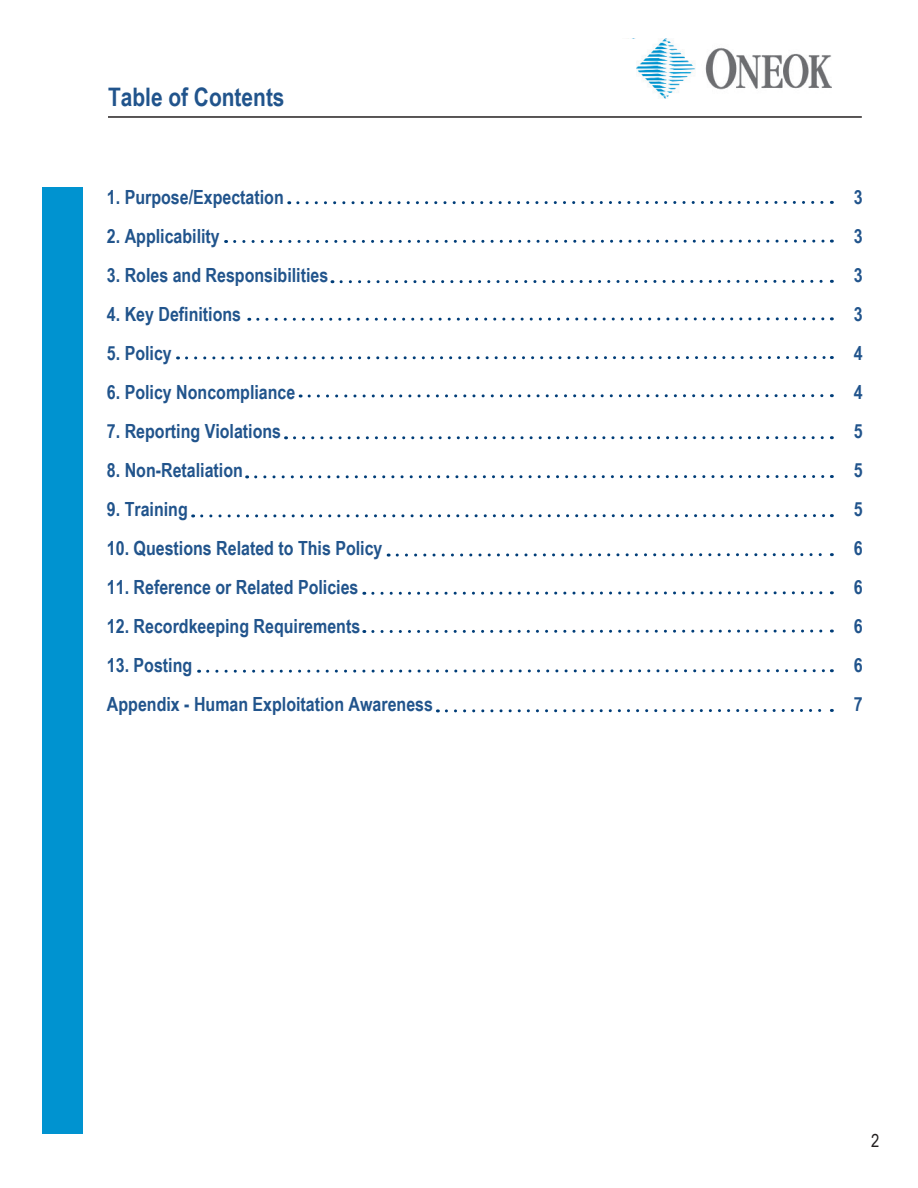
<style>
.page{position:relative;width:918px;height:1188px;background:#fff}
.page>*{position:absolute;margin:0;border:0;box-sizing:border-box;transform-origin:0 0}
.ONEOK_Header{font:700 25.5px "Arial Narrow";color:#21548c}
.ONEOK_Header-2{font:700 19.5px "Arial Narrow";color:#21548c}
.ONEOK_Header-3{font:18px "Arial Narrow";color:#231f20}
</style>
<div class="page">
<hr style="left:108px;top:117px;width:754px;height:1px;background:#231f20">
<div style="left:42px;top:187px;width:41px;height:947px;background:#0093d0"></div>
<svg style="left:636px;top:39px;width:196px;height:59px"></svg>
<svg style="left:298px;top:201px;width:534px;height:3px"></svg>
<svg style="left:235px;top:240px;width:597px;height:3px"></svg>
<svg style="left:341px;top:280px;width:491px;height:3px"></svg>
<svg style="left:258px;top:317px;width:574px;height:4px"></svg>
<svg style="left:186px;top:356px;width:646px;height:3px"></svg>
<svg style="left:309px;top:394px;width:523px;height:4px"></svg>
<svg style="left:256px;top:475px;width:576px;height:3px"></svg>
<svg style="left:202px;top:514px;width:630px;height:3px"></svg>
<svg style="left:364px;top:591px;width:468px;height:4px"></svg>
<svg style="left:397px;top:553px;width:435px;height:4px"></svg>
<svg style="left:294px;top:436px;width:538px;height:3px"></svg>
<svg style="left:364px;top:629px;width:468px;height:4px"></svg>
<svg style="left:199px;top:669px;width:633px;height:4px"></svg>
<svg style="left:437px;top:709px;width:395px;height:4px"></svg>
<p class="ONEOK_Header" style="left:108px;top:78px;width:178px">Table of Contents</p>
<p class="ONEOK_Header-2" style="left:107px;top:182px;width:178px">1. Purpose/Expectation</p>
<p class="ONEOK_Header-2" style="left:854px;top:182px;width:10px">3</p>
<p class="ONEOK_Header-2" style="left:107px;top:221px;width:114px">2. Applicability</p>
<p class="ONEOK_Header-2" style="left:854px;top:221px;width:10px">3</p>
<p class="ONEOK_Header-2" style="left:107px;top:260px;width:223px">3. Roles and Responsibilities</p>
<p class="ONEOK_Header-2" style="left:854px;top:260px;width:10px">3</p>
<p class="ONEOK_Header-2" style="left:107px;top:299px;width:136px">4. Key Definitions</p>
<p class="ONEOK_Header-2" style="left:854px;top:299px;width:10px">3</p>
<p class="ONEOK_Header-2" style="left:107px;top:338px;width:66px">5. Policy</p>
<p class="ONEOK_Header-2" style="left:854px;top:338px;width:10px">4</p>
<p class="ONEOK_Header-2" style="left:107px;top:377px;width:190px">6. Policy Noncompliance</p>
<p class="ONEOK_Header-2" style="left:854px;top:377px;width:10px">4</p>
<p class="ONEOK_Header-2" style="left:107px;top:416px;width:176px">7. Reporting Violations</p>
<p class="ONEOK_Header-2" style="left:854px;top:416px;width:10px">5</p>
<p class="ONEOK_Header-2" style="left:107px;top:455px;width:137px">8. Non-Retaliation</p>
<p class="ONEOK_Header-2" style="left:854px;top:455px;width:10px">5</p>
<p class="ONEOK_Header-2" style="left:107px;top:494px;width:82px">9. Training</p>
<p class="ONEOK_Header-2" style="left:854px;top:494px;width:10px">5</p>
<p class="ONEOK_Header-2" style="left:107px;top:533px;width:277px">10. Questions Related to This Policy</p>
<p class="ONEOK_Header-2" style="left:854px;top:533px;width:10px">6</p>
<p class="ONEOK_Header-2" style="left:107px;top:572px;width:253px">11. Reference or Related Policies</p>
<p class="ONEOK_Header-2" style="left:854px;top:572px;width:10px">6</p>
<p class="ONEOK_Header-2" style="left:107px;top:611px;width:255px">12. Recordkeeping Requirements</p>
<p class="ONEOK_Header-2" style="left:854px;top:611px;width:10px">6</p>
<p class="ONEOK_Header-2" style="left:107px;top:650px;width:87px">13. Posting</p>
<p class="ONEOK_Header-2" style="left:854px;top:650px;width:10px">6</p>
<p class="ONEOK_Header-2" style="left:107px;top:689px;width:328px">Appendix - Human Exploitation Awareness</p>
<p class="ONEOK_Header-2" style="left:854px;top:689px;width:10px">7</p>
<p class="ONEOK_Header-3" style="left:871px;top:1128px;width:10px">2</p>
</div>
